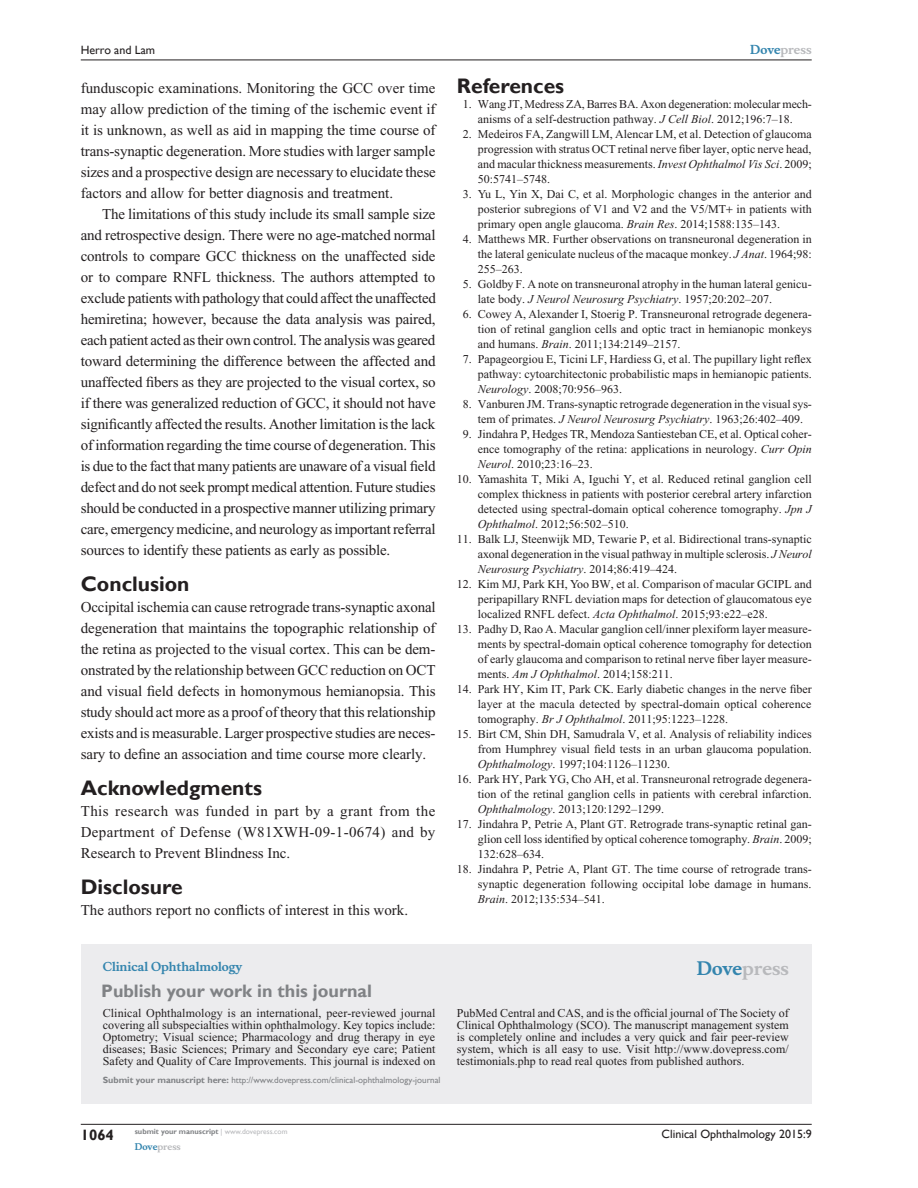
<style>
.page{position:relative;width:918px;height:1188px;background:#fff}
.page>*{position:absolute;margin:0;border:0;box-sizing:border-box;transform-origin:0 0}
.RefH{font:700 21px "Gill Sans";color:#231f20}
.PromBx-H1{font:700 18px "Gill Sans";color:#808285}
.PromBx-Brand{font:700 18px "Musee";color:#b8b9bc}
.Tx{font:15px/21px "Times New Roman";letter-spacing:-.01em;color:#231f20;text-align:justify}
.TxF{font:15px/21px "Times New Roman";color:#231f20;text-align:justify}
.t1{font:700 15px "Gill Sans";color:#231f20}
.RefNL2{font:12px/15px "Times New Roman";color:#231f20;text-align:justify}
.PromBx-Tx{font:12px/12px "Times New Roman";color:#231f20;text-align:justify}
.t2{font:12px "Gill Sans";color:#231f20}
.PromBx-JrnlName{font:700 12px "Musee";color:#3485ae}
.t3{font:700 12px "Musee";color:#b8b9bc}
.PromBx-SubmitMssWebA{font:9px "Gill Sans";color:#808285}
.t4{font:700 9px "Musee";color:#b8b9bc}
.t5{font:700 7.5px "Gill Sans";color:#808285}
.s1{color:#3485ae}
.s2{font-style:italic}
.s3{font-weight:700}
.s4{font-weight:400;color:#b8b9bc}
</style>
<div class="page">
<div style="left:81px;top:944px;width:731px;height:159px;background:#ececee"></div>
<hr style="left:81px;top:1124px;width:731px;height:1px;background:#231f20">
<hr style="left:81px;top:60px;width:731px;height:1px;background:#231f20">
<p class="t2" style="left:81px;top:43px;width:76px">Herro and Lam</p>
<p class="Tx" style="left:81px;top:77px;width:357px">funduscopic examinations. Monitoring the GCC over time may allow prediction of the timing of the ischemic event if it is unknown, as well as aid in mapping the time course of trans-synaptic degeneration. More studies with larger sample sizes and a prospective design are necessary to elucidate these factors and allow for better diagnosis and treatment.</p>
<p class="Tx" style="left:81px;top:203px;width:357px;text-indent:21px">The limitations of this study include its small sample size and retrospective design. There were no age-matched normal controls to compare GCC thickness on the unaffected side or to compare RNFL thickness. The authors attempted to exclude patients with pathology that could affect the unaffected hemiretina; however, because the data analysis was paired, each patient acted as their own control. The analysis was geared toward determining the difference between the affected and unaffected fibers as they are projected to the visual cortex, so if there was generalized reduction of GCC, it should not have significantly affected the results. Another limitation is the lack of information regarding the time course of degeneration. This is due to the fact that many patients are unaware of a visual field defect and do not seek prompt medical attention. Future studies should be conducted in a prospective manner utilizing primary care, emergency medicine, and neurology as important referral sources to identify these patients as early as possible.</p>
<h1 class="RefH" style="left:81px;top:571px;width:110px">Conclusion</h1>
<p class="TxF" style="left:81px;top:596px;width:357px">Occipital ischemia can cause retrograde trans-synaptic axonal degeneration that maintains the topographic relationship of the retina as projected to the visual cortex. This can be dem&shy;onstrated by the relationship between GCC reduction on OCT and visual field defects in homonymous hemianopsia. This study should act more as a proof of theory that this relationship exists and is measurable. Larger prospective studies are neces&shy;sary to define an association and time course more clearly.</p>
<h1 class="RefH" style="left:81px;top:775px;width:183px">Acknowledgments</h1>
<p class="TxF" style="left:81px;top:800px;width:356px">This research was funded in part by a grant from the Department of Defense (W81XWH-09-1-0674) and by Research to Prevent Blindness Inc.</p>
<h1 class="RefH" style="left:81px;top:874px;width:103px">Disclosure</h1>
<p class="TxF" style="left:81px;top:899px;width:329px">The authors report no conflicts of interest in this work.</p>
<p class="PromBx-JrnlName" style="left:103px;top:959px;width:141px">Clinical Ophthalmology</p>
<p class="PromBx-H1" style="left:101px;top:980px;width:272px">Publish your work in this journal</p>
<p class="t3" style="left:750px;top:43px;width:63px"><span class="s1">Dove</span>press</p>
<p class="RefH" style="left:457px;top:73px;width:109px">References</p>
<p class="RefNL2" style="left:463px;top:96px;width:350px;text-align:center">1. Wang JT, Medress ZA, Barres BA. Axon degeneration: molecular mech&shy;anisms of a self-destruction pathway. <span class="s2">J Cell Biol</span>. 2012;196:7–18.</p>
<p class="RefNL2" style="left:478px;top:126px;width:335px;text-indent:-15px">2. Medeiros FA, Zangwill LM, Alencar LM, et al. Detection of glaucoma progression with stratus OCT retinal nerve fiber layer, optic nerve head, and macular thickness measurements. <span class="s2">Invest Ophthalmol Vis Sci</span>. 2009; 50:5741–5748.</p>
<p class="RefNL2" style="left:478px;top:186px;width:335px;text-indent:-15px">3. Yu L, Yin X, Dai C, et al. Morphologic changes in the anterior and posterior subregions of V1 and V2 and the V5/MT in patients with primary open angle glaucoma. <span class="s2">Brain Res</span>. 2014;1588:135–143.</p>
<p class="RefNL2" style="left:478px;top:231px;width:335px;text-indent:-15px">4. Matthews MR. Further observations on transneuronal degeneration in the lateral geniculate nucleus of the macaque monkey. <span class="s2">J Anat</span>. 1964;98:<br>255–263.</p>
<p class="RefNL2" style="left:478px;top:276px;width:335px;text-indent:-15px">5. Goldby F. A note on transneuronal atrophy in the human lateral genicu&shy;late body. <span class="s2">J Neurol Neurosurg Psychiatry</span>. 1957;20:202–207.</p>
<p class="RefNL2" style="left:478px;top:306px;width:335px;text-indent:-15px">6. Cowey A, Alexander I, Stoerig P. Transneuronal retrograde degenera&shy;tion of retinal ganglion cells and optic tract in hemianopic monkeys and humans. <span class="s2">Brain</span>. 2011;134:2149–2157.</p>
<p class="RefNL2" style="left:478px;top:351px;width:335px;text-indent:-15px">7. Papageorgiou E, Ticini LF, Hardiess G, et al. The pupillary light reflex pathway: cytoarchitectonic probabilistic maps in hemianopic patients.<br><span class="s2">Neurology</span>. 2008;70:956–963.</p>
<p class="RefNL2" style="left:463px;top:396px;width:350px;text-align:center">8. Vanburen JM. Trans-synaptic retrograde degeneration in the visual sys&shy;tem of primates. <span class="s2">J Neurol Neurosurg Psychiatry</span>. 1963;26:402–409.</p>
<p class="RefNL2" style="left:478px;top:426px;width:335px;text-indent:-15px">9. Jindahra P, Hedges TR, Mendoza Santiesteban CE, et al. Optical coher&shy;ence tomography of the retina: applications in neurology. <span class="s2">Curr Opin Neurol</span>. 2010;23:16–23.</p>
<p class="RefNL2" style="left:478px;top:471px;width:335px;text-indent:-21px">10. Yamashita T, Miki A, Iguchi Y, et al. Reduced retinal ganglion cell complex thickness in patients with posterior cerebral artery infarction detected using spectral-domain optical coherence tomography. <span class="s2">Jpn J Ophthalmol</span>. 2012;56:502–510.</p>
<p class="RefNL2" style="left:478px;top:531px;width:335px;text-indent:-21px">11. Balk LJ, Steenwijk MD, Tewarie P, et al. Bidirectional trans-synaptic axonal degeneration in the visual pathway in multiple sclerosis. <span class="s2">J Neurol Neurosurg Psychiatry</span>. 2014;86:419–424.</p>
<p class="RefNL2" style="left:478px;top:576px;width:335px;text-indent:-21px">12. Kim MJ, Park KH, Yoo BW, et al. Comparison of macular GCIPL and peripapillary RNFL deviation maps for detection of glaucomatous eye localized RNFL defect. <span class="s2">Acta Ophthalmol</span>. 2015;93:e22–e28.</p>
<p class="RefNL2" style="left:478px;top:621px;width:335px;text-indent:-21px">13. Padhy D, Rao A. Macular ganglion cell/inner plexiform layer measure&shy;ments by spectral-domain optical coherence tomography for detection of early glaucoma and comparison to retinal nerve fiber layer measure&shy;ments. <span class="s2">Am J Ophthalmol</span>. 2014;158:211.</p>
<p class="RefNL2" style="left:478px;top:681px;width:335px;text-indent:-21px">14. Park HY, Kim IT, Park CK. Early diabetic changes in the nerve fiber layer at the macula detected by spectral-domain optical coherence tomography. <span class="s2">Br J Ophthalmol</span>. 2011;95:1223–1228.</p>
<p class="RefNL2" style="left:478px;top:726px;width:335px;text-indent:-21px">15. Birt CM, Shin DH, Samudrala V, et al. Analysis of reliability indices from Humphrey visual field tests in an urban glaucoma population.<br><span class="s2">Ophthalmology</span>. 1997;104:1126–11230.</p>
<p class="RefNL2" style="left:478px;top:771px;width:335px;text-indent:-21px">16. Park HY, Park YG, Cho AH, et al. Transneuronal retrograde degenera&shy;tion of the retinal ganglion cells in patients with cerebral infarction.<br><span class="s2">Ophthalmology</span>. 2013;120:1292–1299.</p>
<p class="RefNL2" style="left:478px;top:816px;width:335px;text-indent:-21px">17. Jindahra P, Petrie A, Plant GT. Retrograde trans-synaptic retinal gan&shy;glion cell loss identified by optical coherence tomography. <span class="s2">Brain</span>. 2009; 132:628–634.</p>
<p class="RefNL2" style="left:478px;top:861px;width:335px;text-indent:-21px">18. Jindahra P, Petrie A, Plant GT. The time course of retrograde trans&shy;synaptic degeneration following occipital lobe damage in humans.<br><span class="s2">Brain</span>. 2012;135:534–541.</p>
<p class="PromBx-Brand" style="left:697px;top:958px;width:94px"><span class="s1">Dove</span>press</p>
<p class="PromBx-Tx" style="left:103px;top:1007px;width:334px">Clinical Ophthalmology is an international, peer-reviewed journal covering all subspecialties within ophthalmology. Key topics include:<br>Optometry; Visual science; Pharmacology and drug therapy in eye diseases; Basic Sciences; Primary and Secondary eye care; Patient Safety and Quality of Care Improvements. This journal is indexed on</p>
<p class="PromBx-Tx" style="left:457px;top:1007px;width:333px">PubMed Central and CAS, and is the official journal of The Society of Clinical Ophthalmology (SCO). The manuscript management system is completely online and includes a very quick and fair peer-review system, which is all easy to use. Visit http://www.dovepress.com/ testimonials.php to read real quotes from published authors.</p>
<p class="PromBx-SubmitMssWebA" style="left:103px;top:1075px;width:339px"><span class="s3">Submit your manuscript here:</span> http://www.dovepress.com/clinical-ophthalmology-journal</p>
<p class="t1" style="left:81px;top:1126px;width:35px">1064</p>
<p class="t5" style="left:135px;top:1127px;width:154px">submit your manuscript <span class="s4">| www.dovepress.com</span></p>
<p class="t4" style="left:135px;top:1141px;width:48px"><span class="s1">Dove</span>press</p>
<p class="t2" style="left:662px;top:1127px;width:152px">Clinical Ophthalmology 2015:9</p>
</div>
